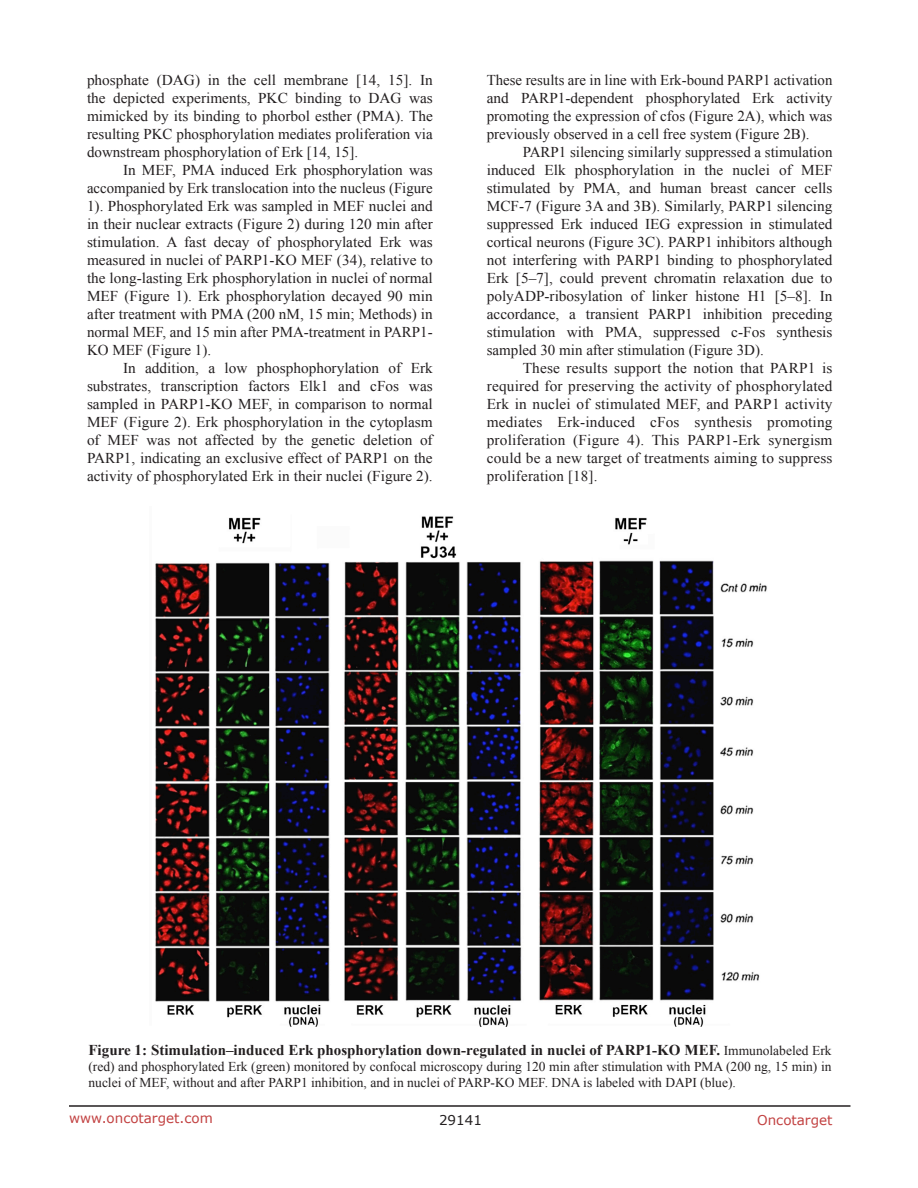
<style>
.page{position:relative;width:918px;height:1188px;background:#fff}
.page>*{position:absolute;margin:0;border:0;box-sizing:border-box;transform-origin:0 0}
.BodyText{font:15px/18px "Times New Roman";color:#231f20;text-align:justify}
.Figuretrx{font:700 15px "Times New Roman";color:#231f20}
.Figuretrx-2{font:13.5px/16.2px "Times New Roman";color:#231f20}
.t1{font:13.5px "Verdana";color:#c24141}
.t2{font:13.5px "Verdana";color:#231f20}
.s1{font-weight:400;font-size:13.5px}
</style>
<div class="page">
<hr style="left:69px;top:1105px;width:781px;height:2px;background:#231f20">
<img style="left:155px;top:516px;width:612px;height:510px">
<p class="BodyText" style="left:87px;top:71px;width:347px">phosphate (DAG) in the cell membrane [14, 15]. In the depicted experiments, PKC binding to DAG was mimicked by its binding to phorbol esther (PMA). The resulting PKC phosphorylation mediates proliferation via downstream phosphorylation of Erk [14, 15].</p>
<p class="BodyText" style="left:87px;top:161px;width:347px;text-indent:36px">In MEF, PMA induced Erk phosphorylation was accompanied by Erk translocation into the nucleus (Figure 1). Phosphorylated Erk was sampled in MEF nuclei and in their nuclear extracts (Figure 2) during 120 min after stimulation. A fast decay of phosphorylated Erk was measured in nuclei of PARP1-KO MEF (34), relative to the long-lasting Erk phosphorylation in nuclei of normal MEF (Figure 1). Erk phosphorylation decayed 90 min after treatment with PMA (200 nM, 15 min; Methods) in normal MEF, and 15 min after PMA-treatment in PARP1- KO MEF (Figure 1).</p>
<p class="BodyText" style="left:87px;top:359px;width:347px;text-indent:36px">In addition, a low phosphophorylation of Erk substrates, transcription factors Elk1 and cFos was sampled in PARP1-KO MEF, in comparison to normal MEF (Figure 2). Erk phosphorylation in the cytoplasm of MEF was not affected by the genetic deletion of PARP1, indicating an exclusive effect of PARP1 on the activity of phosphorylated Erk in their nuclei (Figure 2).</p>
<p class="BodyText" style="left:487px;top:71px;width:347px">These results are in line with Erk-bound PARP1 activation and PARP1-dependent phosphorylated Erk activity promoting the expression of cfos (Figure 2A), which was previously observed in a cell free system (Figure 2B).</p>
<p class="BodyText" style="left:487px;top:143px;width:347px;text-indent:36px">PARP1 silencing similarly suppressed a stimulation induced Elk phosphorylation in the nuclei of MEF stimulated by PMA, and human breast cancer cells MCF-7 (Figure 3A and 3B). Similarly, PARP1 silencing suppressed Erk induced IEG expression in stimulated cortical neurons (Figure 3C). PARP1 inhibitors although not interfering with PARP1 binding to phosphorylated Erk [5–7], could prevent chromatin relaxation due to polyADP-ribosylation of linker histone H1 [5–8]. In accordance, a transient PARP1 inhibition preceding stimulation with PMA, suppressed c-Fos synthesis sampled 30 min after stimulation (Figure 3D).</p>
<p class="BodyText" style="left:487px;top:359px;width:347px;text-indent:36px">These results support the notion that PARP1 is required for preserving the activity of phosphorylated Erk in nuclei of stimulated MEF, and PARP1 activity mediates Erk-induced cFos synthesis promoting proliferation (Figure 4). This PARP1-Erk synergism could be a new target of treatments aiming to suppress proliferation [18].</p>
<p class="Figuretrx" style="left:88px;top:1040px;width:745px">Figure 1: Stimulation–induced Erk phosphorylation down-regulated in nuclei of PARP1-KO MEF. <span class="s1">Immunolabeled Erk</span></p>
<p class="Figuretrx-2" style="left:88px;top:1058px;width:745px">(red) and phosphorylated Erk (green) monitored by confocal microscopy during 120 min after stimulation with PMA (200 ng, 15 min) in nuclei of MEF, without and after PARP1 inhibition, and in nuclei of PARP-KO MEF. DNA is labeled with DAPI (blue).</p>
<p class="t1" style="left:69px;top:1109px;width:145px">www.oncotarget.com</p>
<p class="t2" style="left:439px;top:1111px;width:44px">29141</p>
<p class="t1" style="left:757px;top:1111px;width:77px">Oncotarget</p>
</div>
